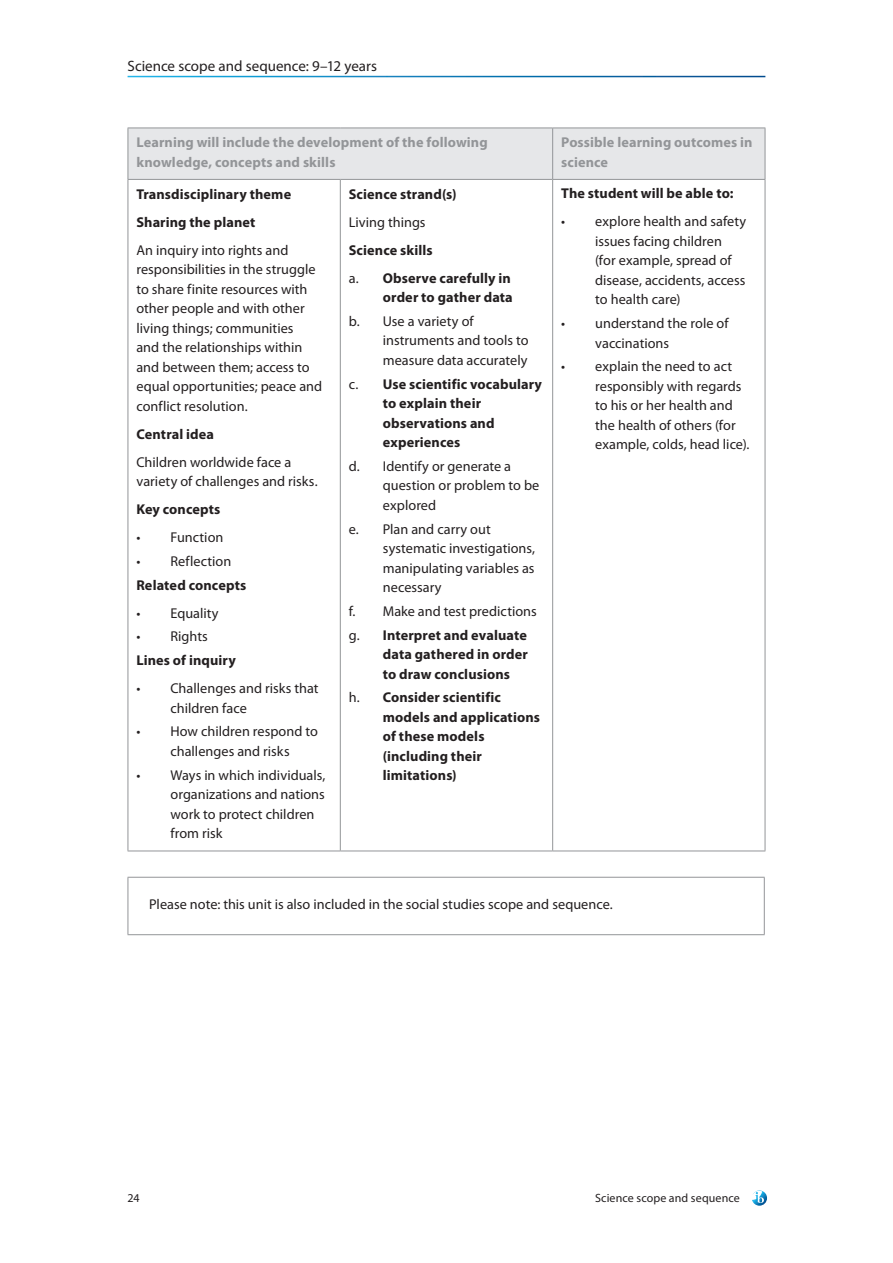
<style>
.page{position:relative;width:893px;height:1263px;background:#fff}
.page>*{position:absolute;margin:0;border:0;box-sizing:border-box;transform-origin:0 0}
.t1{font:15px "Myriad Pro";color:#231f20}
.t2{font:14.25px/19.5px "Myriad Pro";color:#231f20}
.t3{font:700 14.25px/19.5px "Myriad Pro";letter-spacing:.01em;color:#231f20}
.t4{font:700 14.25px/19.5px "Myriad Pro";letter-spacing:.005em;color:#939598}
.t5{font:12px "Myriad Pro";letter-spacing:.01em;color:#231f20}
.s1{font-weight:400}
.s2{font-weight:700}
</style>
<div class="page">
<svg style="left:752px;top:1190px;width:15px;height:16px"></svg>
<div style="left:129px;top:129px;width:636px;height:50px;background:#e6e7e9"></div>
<hr style="left:128px;top:128px;width:212px;height:1px;background:#939598">
<hr style="left:128px;top:128px;width:1px;height:51px;background:#939598">
<hr style="left:340px;top:128px;width:213px;height:1px;background:#939598">
<hr style="left:553px;top:128px;width:212px;height:1px;background:#939598">
<hr style="left:552px;top:128px;width:1px;height:51px;background:#939598">
<hr style="left:765px;top:128px;width:1px;height:51px;background:#939598">
<hr style="left:128px;top:179px;width:212px;height:1px;background:#939598">
<hr style="left:128px;top:180px;width:1px;height:670px;background:#939598">
<hr style="left:340px;top:179px;width:213px;height:1px;background:#939598">
<hr style="left:340px;top:180px;width:1px;height:670px;background:#939598">
<hr style="left:553px;top:179px;width:212px;height:1px;background:#939598">
<hr style="left:552px;top:180px;width:1px;height:670px;background:#939598">
<hr style="left:765px;top:180px;width:1px;height:670px;background:#939598">
<hr style="left:128px;top:850px;width:212px;height:1px;background:#939598">
<hr style="left:340px;top:850px;width:213px;height:1px;background:#939598">
<hr style="left:553px;top:850px;width:212px;height:1px;background:#939598">
<hr style="left:128px;top:877px;width:637px;height:1px;background:#939598">
<hr style="left:128px;top:878px;width:1px;height:56px;background:#939598">
<hr style="left:764px;top:878px;width:1px;height:56px;background:#939598">
<hr style="left:128px;top:934px;width:637px;height:1px;background:#939598">
<p class="t1" style="left:128px;top:57px;width:251px">Science scope and sequence: 9–12 years</p>
<p class="t4" style="left:136px;top:132px;width:353px">Learning will include the development of the following knowledge, concepts and skills</p>
<p class="t4" style="left:561px;top:132px;width:193px">Possible learning outcomes in science</p>
<p class="t3" style="left:136px;top:179px;width:156px;line-height:28px">Transdisciplinary theme<br>Sharing the planet</p>
<p class="t2" style="left:136px;top:240px;width:187px">An inquiry into rights and responsibilities in the struggle to share finite resources with other people and with other living things; communities<br>and the relationships within and between them; access to equal opportunities; peace and conflict resolution.</p>
<p class="t3" style="left:136px;top:424px;width:79px">Central idea</p>
<p class="t2" style="left:136px;top:452px;width:183px">Children worldwide face a variety of challenges and risks.</p>
<p class="t3" style="left:136px;top:499px;width:85px">Key concepts</p>
<p class="t2" style="left:136px;top:527px;width:89px">• Function</p>
<p class="t2" style="left:136px;top:551px;width:96px">• Reflection</p>
<p class="t3" style="left:136px;top:575px;width:111px">Related concepts</p>
<p class="t2" style="left:136px;top:603px;width:84px">• Equality</p>
<p class="t2" style="left:136px;top:627px;width:73px">• Rights</p>
<p class="t3" style="left:136px;top:650px;width:101px">Lines of inquiry</p>
<p class="t2" style="left:170px;top:678px;width:150px;text-indent:-34px">• Challenges and risks that children face</p>
<p class="t2" style="left:136px;top:722px;width:183px;text-align:center">• How children respond to challenges and risks</p>
<p class="t2" style="left:170px;top:765px;width:156px;text-indent:-34px">• Ways in which individuals, organizations and nations work to protect children from risk</p>
<p class="t3" style="left:561px;top:183px;width:174px">The student will be able to:</p>
<p class="t2" style="left:595px;top:212px;width:153px;text-indent:-34px">• explore health and safety issues facing children<br>(for example, spread of disease, accidents, access to health care)</p>
<p class="t2" style="left:595px;top:313px;width:135px;text-indent:-34px">• understand the role of vaccinations</p>
<p class="t2" style="left:595px;top:357px;width:156px;text-indent:-34px">• explain the need to act responsibly with regards to his or her health and the health of others (for example, colds, head lice).</p>
<p class="t3" style="left:349px;top:183px;width:109px">Science strand(s)</p>
<p class="t2" style="left:349px;top:212px;width:78px">Living things</p>
<p class="t3" style="left:349px;top:235px;width:164px;line-height:28px">Science skills<br><span class="s1">a.</span> Observe carefully in</p>
<p class="t3" style="left:383px;top:287px;width:131px">order to gather data</p>
<p class="t2" style="left:383px;top:311px;width:147px;text-indent:-34px">b. Use a variety of instruments and tools to measure data accurately</p>
<p class="t3" style="left:383px;top:373px;width:161px;text-indent:-34px"><span class="s1">c.</span> Use scientific vocabulary to explain their observations and experiences</p>
<p class="t2" style="left:383px;top:456px;width:158px;text-indent:-34px">d. Identify or generate a question or problem to be explored</p>
<p class="t2" style="left:383px;top:519px;width:154px;text-indent:-34px">e. Plan and carry out systematic investigations, manipulating variables as necessary</p>
<p class="t2" style="left:349px;top:599px;width:189px;line-height:23.7px">f. Make and test predictions g. <span class="s2">Interpret and evaluate</span></p>
<p class="t3" style="left:383px;top:644px;width:147px">data gathered in order to draw conclusions</p>
<p class="t3" style="left:383px;top:687px;width:159px;text-indent:-34px"><span class="s1">h.</span> Consider scientific models and applications of these models (including their limitations)</p>
<p class="t2" style="left:149px;top:894px;width:465px">Please note: this unit is also included in the social studies scope and sequence.</p>
<p class="t5" style="left:128px;top:1190px;width:14px">24</p>
<p class="t5" style="left:595px;top:1190px;width:146px">Science scope and sequence</p>
</div>
